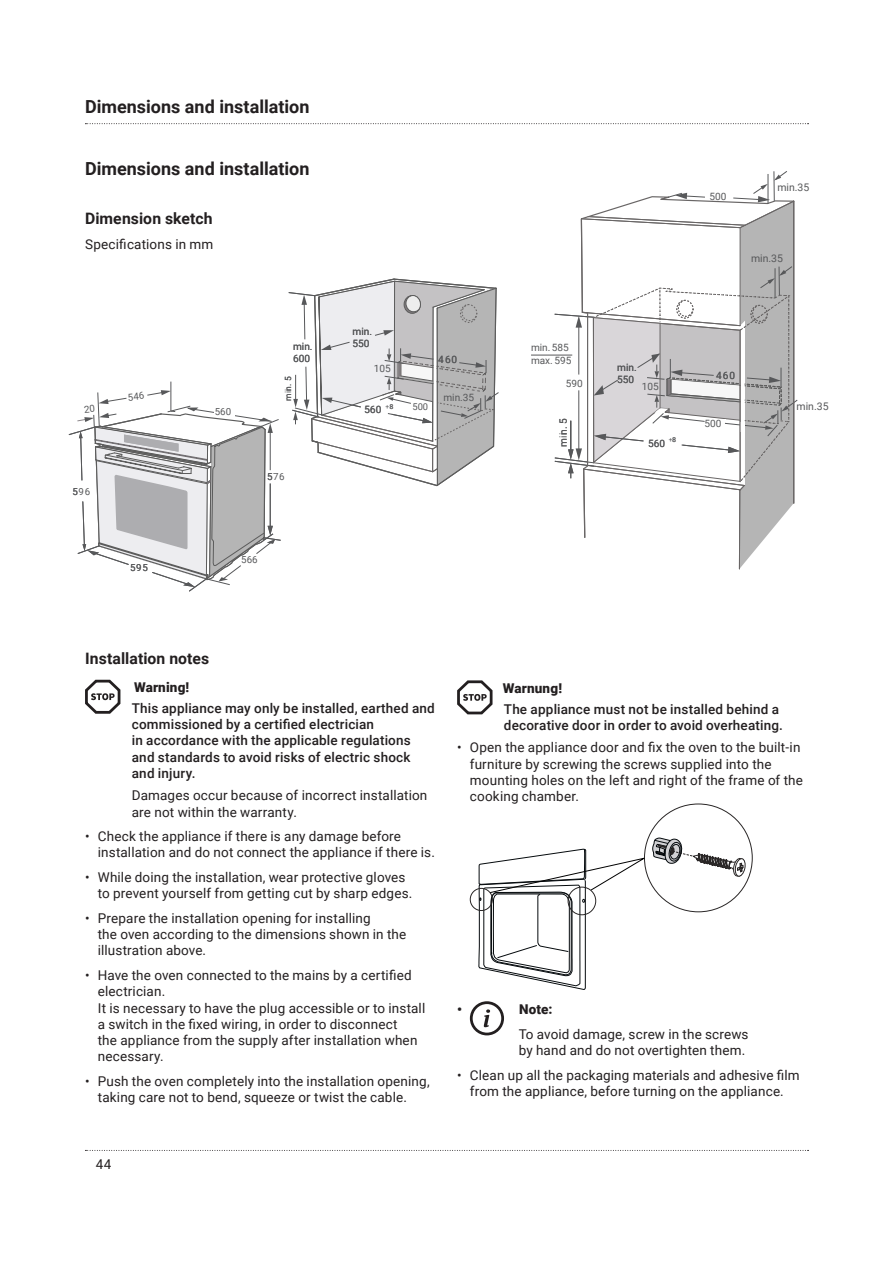
<style>
.page{position:relative;width:893px;height:1263px;background:#fff}
.page>*{position:absolute;margin:0;border:0;box-sizing:border-box;transform-origin:0 0}
.Überschrift_1{font:700 18px "Roboto";color:#231f20}
.Überschrift_2{font:700 15.75px "Roboto";letter-spacing:.005em;color:#231f20}
.Warnhinweis_Text__Au{font:13.5px/16.2px "Roboto";letter-spacing:.01em;color:#231f20}
.Warnhinweis_Text{font:500 13.5px/16.2px "Roboto";letter-spacing:.015em;color:#231f20}
.Warnhinweise_Übersch{font:900 13.5px "Roboto";letter-spacing:.015em;color:#231f20}
.t1{font:10.5px "Roboto";color:#57585a}
.t2{font:10.05px/12.1px "Roboto";color:#57585a}
.t3{font:9.75px "Roboto";letter-spacing:.045em;color:#57585a}
.t4{font:9.3px "Roboto";color:#57585a}
.t5{font:8.4px "Roboto";color:#57585a}
.t6{font:6.75px "Roboto";color:#57585a}
.t7{font:6.6px "Roboto";color:#57585a}
</style>
<div class="page">
<svg style="left:85px;top:123px;width:723px;height:1px"></svg>
<svg style="left:85px;top:679px;width:36px;height:35px"></svg>
<svg style="left:457px;top:680px;width:36px;height:35px"></svg>
<svg style="left:85px;top:837px;width:723px;height:314px"></svg>
<svg style="left:288px;top:278px;width:211px;height:209px"></svg>
<hr style="left:531px;top:355px;width:41px;height:1px;background:#57585a">
<svg style="left:554px;top:171px;width:244px;height:398px"></svg>
<hr style="left:571px;top:421px;width:1px;height:30px;background:#57585a">
<svg style="left:69px;top:382px;width:212px;height:210px"></svg>
<p class="Überschrift_1" style="left:85px;top:94px;width:226px">Dimensions and installation</p>
<p class="Überschrift_1" style="left:85px;top:156px;width:226px">Dimensions and installation</p>
<p class="Überschrift_2" style="left:85px;top:208px;width:129px">Dimension sketch</p>
<p class="Warnhinweis_Text__Au" style="left:85px;top:236px;width:130px">Specifications in mm</p>
<p class="t2" style="left:293px;top:340px;width:21px">min.<br>600</p>
<p class="t3" style="left:73px;top:484px;width:19px">596</p>
<p class="t3" style="left:130px;top:560px;width:19px">595</p>
<p class="t3" style="left:215px;top:405px;width:18px">560</p>
<p class="t5" style="left:282px;top:401px;width:26px;rotate:-90deg">m ni i 5.</p>
<p class="t3" style="left:267px;top:470px;width:19px">576</p>
<p class="t3" style="left:241px;top:553px;width:18px">566</p>
<p class="t2" style="left:353px;top:325px;width:21px">min.<br>550</p>
<p class="t2" style="left:374px;top:362px;width:19px">105</p>
<p class="t6" style="left:390px;top:402px;width:5px">8</p>
<p class="t2" style="left:364px;top:403px;width:27px">560 <sup>+</sup></p>
<p class="t2" style="left:438px;top:352px;width:20px">460</p>
<p class="t4" style="left:412px;top:400px;width:17px">500</p>
<p class="t2" style="left:443px;top:391px;width:32px">min.35</p>
<p class="t2" style="left:531px;top:341px;width:42px;line-height:12.8px">min.585 max. 595</p>
<p class="t2" style="left:566px;top:377px;width:18px">590</p>
<p class="t2" style="left:557px;top:447px;width:31px;rotate:-90deg">m ni i 5.</p>
<p class="t2" style="left:709px;top:190px;width:18px">500</p>
<p class="t1" style="left:777px;top:180px;width:34px">min.35</p>
<p class="t1" style="left:751px;top:251px;width:34px">min.35</p>
<p class="t2" style="left:617px;top:361px;width:21px">min.</p>
<p class="t2" style="left:617px;top:373px;width:18px">550</p>
<p class="t2" style="left:642px;top:380px;width:18px">105</p>
<p class="t2" style="left:648px;top:437px;width:18px">560</p>
<p class="t7" style="left:669px;top:435px;width:9px">+8</p>
<p class="t2" style="left:716px;top:368px;width:20px">460</p>
<p class="t2" style="left:704px;top:417px;width:18px">500</p>
<p class="t1" style="left:797px;top:399px;width:34px">min.35</p>
<p class="Überschrift_2" style="left:85px;top:647px;width:126px">Installation notes</p>
<p class="Warnhinweise_Übersch" style="left:134px;top:678px;width:57px">Warning!</p>
<p class="Warnhinweis_Text" style="left:132px;top:699px;width:305px">This appliance may only be installed, earthed and commissioned by a certified electrician<br>in accordance with the applicable regulations and standards to avoid risks of electric shock and injury.</p>
<p class="Warnhinweis_Text__Au" style="left:132px;top:787px;width:297px">Damages occur because of incorrect installation are not within the warranty.</p>
<p class="Warnhinweis_Text__Au" style="left:98px;top:828px;width:339px;text-indent:-13px">• Check the appliance if there is any damage before installation and do not connect the appliance if there is.</p>
<p class="Warnhinweis_Text__Au" style="left:98px;top:869px;width:316px;text-indent:-13px">• While doing the installation, wear protective gloves to prevent yourself from getting cut by sharp edges.</p>
<p class="Warnhinweis_Text__Au" style="left:98px;top:910px;width:310px;text-indent:-13px">• Prepare the installation opening for installing<br>the oven according to the dimensions shown in the illustration above.</p>
<p class="Warnhinweis_Text__Au" style="left:98px;top:967px;width:329px;text-indent:-13px">• Have the oven connected to the mains by a certified electrician.<br>It is necessary to have the plug accessible or to install a switch in the fixed wiring, in order to disconnect<br>the appliance from the supply after installation when necessary.</p>
<p class="Warnhinweis_Text__Au" style="left:98px;top:1072px;width:333px;text-indent:-13px">• Push the oven completely into the installation opening, taking care not to bend, squeeze or twist the cable.</p>
<p class="Warnhinweis_Text__Au" style="left:96px;top:1155px;width:17px">44</p>
<p class="Warnhinweise_Übersch" style="left:503px;top:679px;width:61px">Warnung!</p>
<p class="Warnhinweis_Text" style="left:504px;top:700px;width:281px">The appliance must not be installed behind a decorative door in order to avoid overheating.</p>
<p class="Warnhinweis_Text__Au" style="left:470px;top:739px;width:335px;text-indent:-13px">• Open the appliance door and fix the oven to the built-in furniture by screwing the screws supplied into the mounting holes on the left and right of the frame of the cooking chamber.</p>
<p class="Warnhinweise_Übersch" style="left:457px;top:1000px;width:6px">•</p>
<p class="Warnhinweise_Übersch" style="left:519px;top:1000px;width:35px">Note:</p>
<p class="Warnhinweis_Text__Au" style="left:519px;top:1025px;width:231px">To avoid damage, screw in the screws by hand and do not overtighten them.</p>
<p class="Warnhinweis_Text__Au" style="left:457px;top:1066px;width:344px;text-align:center">• Clean up all the packaging materials and adhesive film from the appliance, before turning on the appliance.</p>
</div>
